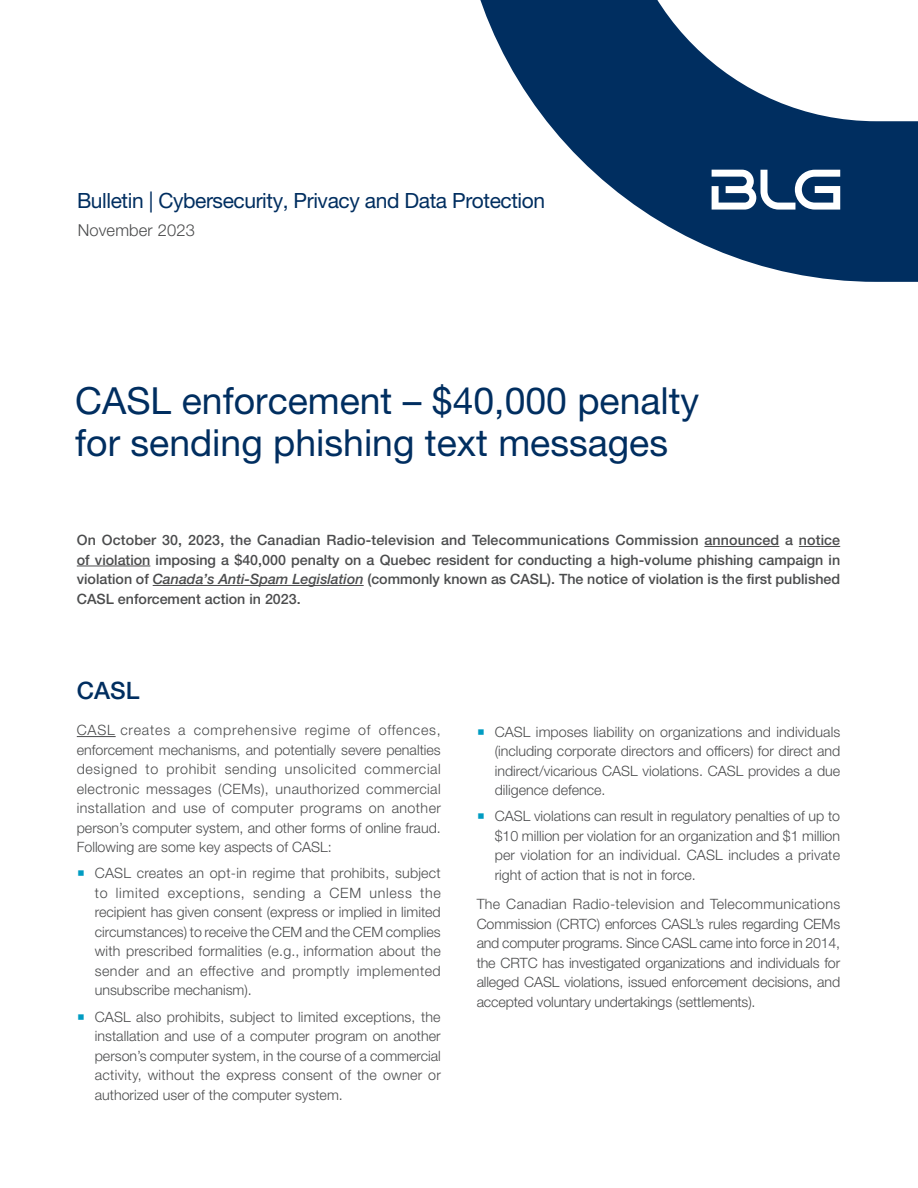
<style>
.page{position:relative;width:918px;height:1188px;background:#fff}
.page>*{position:absolute;margin:0;border:0;box-sizing:border-box;transform-origin:0 0}
.MainTitle_55_Light_Blue{font:37.35px/42.5px "Helvetica Neue LT Pro";color:#002e60}
.L1_Subhead_65_Dark_Blue{font:500 24px "Helvetica Neue LT Pro";color:#002e60}
.PracticeGroupName{font:21px "Helvetica Neue LT Pro";letter-spacing:-.02em;color:#002e60}
.Month{font:300 16.5px "Helvetica Neue LT Pro";letter-spacing:.01em;color:#4b4c4d}
.Bullets{font:300 14.25px/19.5px "Helvetica Neue LT Pro";color:#4b4c4d;text-align:justify}
.Main_Body_45_Gray{font:300 14.25px/19.5px "Helvetica Neue LT Pro";letter-spacing:-.01em;color:#4b4c4d;text-align:justify}
.Intro_Body{font:500 14.25px/19.5px "Helvetica Neue LT Pro";color:#4b4c4d;text-align:justify}
.s1{font-style:italic}
.s2{font-family:"Arial";font-weight:400;font-size:24px;color:#009cc2}
</style>
<div class="page">
<hr style="left:704px;top:546px;width:75px;height:1px;background:#4b4c4d">
<hr style="left:799px;top:546px;width:41px;height:1px;background:#4b4c4d">
<hr style="left:77px;top:566px;width:73px;height:1px;background:#4b4c4d">
<hr style="left:153px;top:585px;width:211px;height:1px;background:#4b4c4d">
<hr style="left:77px;top:736px;width:39px;height:1px;background:#4b4c4d">
<svg style="left:480px;top:0;width:438px;height:282px;fill:#002e60"></svg>
<svg style="left:712px;top:170px;width:128px;height:40px"></svg>
<p class="PracticeGroupName" style="left:77px;top:188px;width:470px">Bulletin | Cybersecurity, Privacy and Data Protection</p>
<p class="Month" style="left:78px;top:220px;width:119px">November 2023</p>
<p class="MainTitle_55_Light_Blue" style="left:75px;top:379px;width:626px">CASL enforcement – $40,000 penalty for sending phishing text messages</p>
<p class="Intro_Body" style="left:77px;top:530px;width:765px">On October 30, 2023, the Canadian Radio-television and Telecommunications Commission announced a notice of violation imposing a $40,000 penalty on a Quebec resident for conducting a high-volume phishing campaign in violation of <span class="s1">Canada’s Anti-Spam Legislation</span> (commonly known as CASL). The notice of violation is the first published CASL enforcement action in 2023.</p>
<p class="L1_Subhead_65_Dark_Blue" style="left:77px;top:676px;width:64px">CASL</p>
<p class="Main_Body_45_Gray" style="left:77px;top:720px;width:366px">CASL creates a comprehensive regime of offences, enforcement mechanisms, and potentially severe penalties designed to prohibit sending unsolicited commercial electronic messages (CEMs), unauthorized commercial installation and use of computer programs on another person’s computer system, and other forms of online fraud.<br>Following are some key aspects of CASL:</p>
<p class="Bullets" style="left:95px;top:863px;width:348px;text-indent:-18px"><span class="s2">▪</span> CASL creates an opt-in regime that prohibits, subject to limited exceptions, sending a CEM unless the recipient has given consent (express or implied in limited circumstances) to receive the CEM and the CEM complies with prescribed formalities (e.g., information about the sender and an effective and promptly implemented unsubscribe mechanism).</p>
<p class="Bullets" style="left:95px;top:1007px;width:348px;text-indent:-18px"><span class="s2">▪</span> CASL also prohibits, subject to limited exceptions, the installation and use of a computer program on another person’s computer system, in the course of a commercial activity, without the express consent of the owner or authorized user of the computer system.</p>
<p class="Bullets" style="left:495px;top:722px;width:347px;text-indent:-18px"><span class="s2">▪</span> CASL imposes liability on organizations and individuals (including corporate directors and officers) for direct and indirect/vicarious CASL violations. CASL provides a due diligence defence.</p>
<p class="Bullets" style="left:495px;top:806px;width:347px;text-indent:-18px"><span class="s2">▪</span> CASL violations can result in regulatory penalties of up to $10 million per violation for an organization and $1 million per violation for an individual. CASL includes a private right of action that is not in force.</p>
<p class="Main_Body_45_Gray" style="left:477px;top:894px;width:365px">The Canadian Radio-television and Telecommunications Commission (CRTC) enforces CASL’s rules regarding CEMs and computer programs. Since CASL came into force in 2014, the CRTC has investigated organizations and individuals for alleged CASL violations, issued enforcement decisions, and accepted voluntary undertakings (settlements).</p>
</div>
